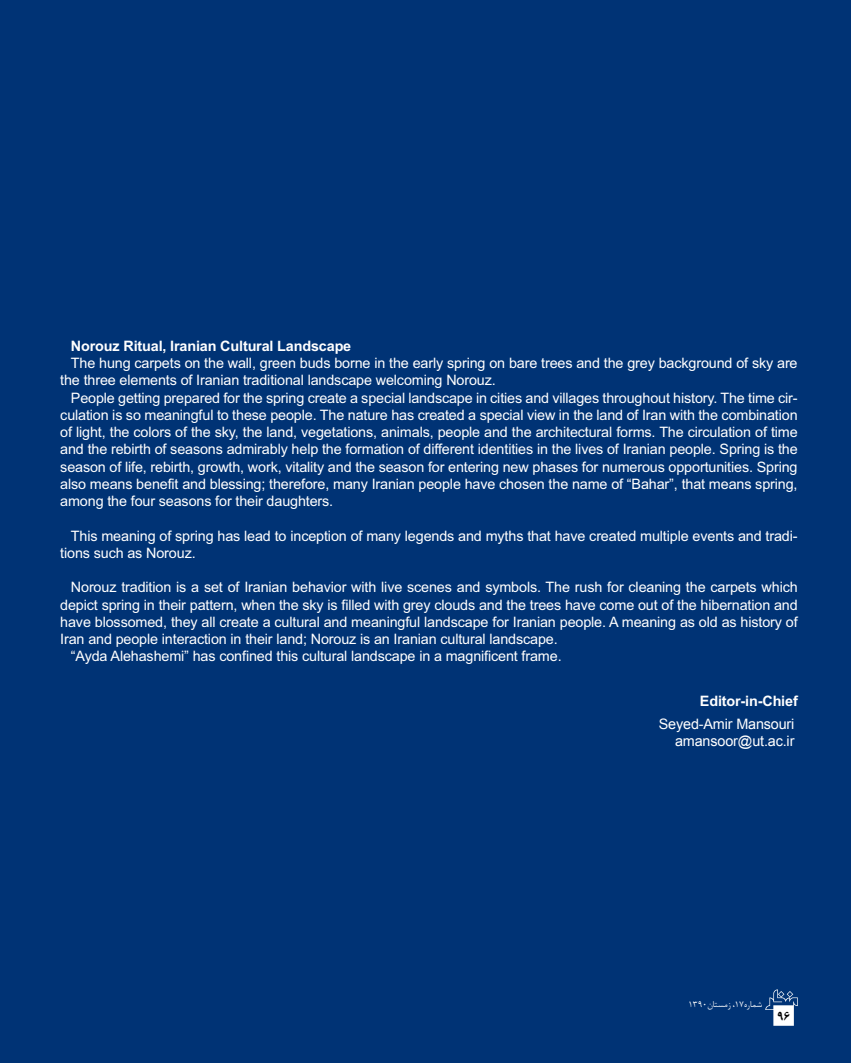
<style>
.page{position:relative;width:851px;height:1063px;background:#fff}
.page>*{position:absolute;margin:0;border:0;box-sizing:border-box;transform-origin:0 0}
.t1{font:14.38px/17.2px "Arial";letter-spacing:-.01em;color:#fff}
.t2{font:700 14.38px "Arial";letter-spacing:-.01em;color:#fff}
.t3{font:14.38px/17.2px "Arial";letter-spacing:-.01em;color:#fff;text-align:right}
.t4{font:700 13.75px "B Nazanin";color:#000}
.t5{font:10.38px "B Nazanin";color:#fff}
</style>
<div class="page">
<div style="left:0;top:0;width:850px;height:1063px;background:#003375"></div>
<svg style="left:765px;top:990px;width:32px;height:36px"></svg>
<p class="t2" style="left:71px;top:338px;width:282px">Norouz Ritual, Iranian Cultural Landscape</p>
<p class="t1" style="left:60px;top:356px;width:738px;text-indent:11px">The hung carpets on the wall, green buds borne in the early spring on bare trees and the grey background of sky are the three elements of Iranian traditional landscape welcoming Norouz.</p>
<p class="t1" style="left:60px;top:390px;width:738px;text-align:justify;text-indent:11px">People getting prepared for the spring create a special landscape in cities and villages throughout history. The time cir&shy;culation is so meaningful to these people. The nature has created a special view in the land of Iran with the combination of light, the colors of the sky, the land, vegetations, animals, people and the architectural forms. The circulation of time and the rebirth of seasons admirably help the formation of different identities in the lives of Iranian people. Spring is the season of life, rebirth, growth, work, vitality and the season for entering new phases for numerous opportunities. Spring also means benefit and blessing; therefore, many Iranian people have chosen the name of “Bahar”, that means spring, among the four seasons for their daughters.</p>
<p class="t1" style="left:60px;top:528px;width:738px;text-indent:11px">This meaning of spring has lead to inception of many legends and myths that have created multiple events and tradi&shy;tions such as Norouz.</p>
<p class="t1" style="left:71px;top:580px;width:728px">Norouz tradition is a set of Iranian behavior with live scenes and symbols. The rush for cleaning the carpets which</p>
<p class="t1" style="left:60px;top:597px;width:739px">depict spring in their pattern, when the sky is filled with grey clouds and the trees have come out of the hibernation and</p>
<p class="t1" style="left:60px;top:615px;width:738px">have blossomed, they all create a cultural and meaningful landscape for Iranian people. A meaning as old as history of</p>
<p class="t1" style="left:60px;top:632px;width:499px">Iran and people interaction in their land; Norouz is an Iranian cultural landscape.</p>
<p class="t1" style="left:71px;top:649px;width:492px">“Ayda Alehashemi” has confined this cultural landscape in a magnificent frame.</p>
<p class="t2" style="left:699px;top:693px;width:99px">Editor-in-Chief</p>
<p class="t3" style="left:658px;top:715px;width:137px">Seyed-Amir Mansouri amansoor@ut.ac.ir</p>
<p class="t5" style="left:688px;top:998px;width:75px">1 3 9 0 زمست ان ، 1 7 شماره</p>
<p class="t4" style="left:777px;top:1007px;width:15px">96</p>
</div>
